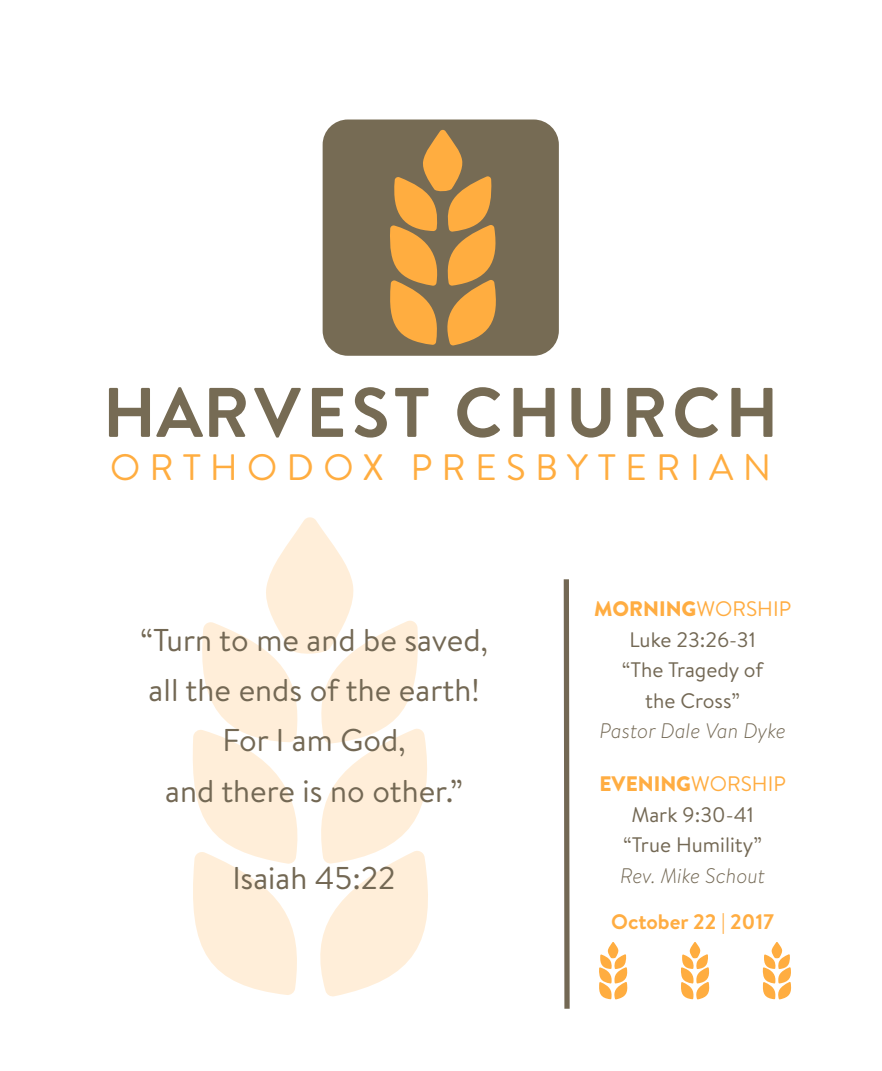
<style>
.page{position:relative;width:882px;height:1071px;background:#fff}
.page>*{position:absolute;margin:0;border:0;box-sizing:border-box;transform-origin:0 0}
.t1{font:700 70px "Brandon Grotesque";letter-spacing:.07em;color:#766b54}
.t2{font:36.75px "Brandon Grotesque";letter-spacing:.25em;color:#ffad40}
.t3{font:31.5px/50.1px "Brandon Text";color:#736854;text-align:center}
.t4{font:21px/30.4px "Brandon Text";color:#736854;text-align:center}
.t5{font:italic 300 21px "Brandon Text";color:#736854}
.t6{font:700 21px "Brandon Text";color:#ffad42}
.s1{font-weight:900;color:#ffad42}
.s2{color:#ffad42}
</style>
<div class="page">
<svg style="left:193px;top:517px;width:235px;height:479px"></svg>
<svg style="left:563px;top:579px;width:7px;height:430px;background:#958d7e"></svg>
<div style="left:323px;top:120px;width:236px;height:236px;background:#766b54;border-radius:25px"></div>
<svg style="left:390px;top:129px;width:106px;height:217px"></svg>
<svg style="left:599px;top:942px;width:29px;height:58px"></svg>
<svg style="left:681px;top:942px;width:29px;height:58px"></svg>
<svg style="left:762px;top:942px;width:30px;height:58px"></svg>
<h1 class="t1" style="left:103px;top:388px;width:678px">HARVEST CHURCH</h1>
<h2 class="t2" style="left:110px;top:454px;width:663px">ORTHODOX PRESBYTERIAN</h2>
<h3 class="t3" style="left:140px;top:619px;width:350px">“Turn to me and be saved, all the ends of the earth!<br>For I am God,<br>and there is no other.”</h3>
<h3 class="t3" style="left:233px;top:857px;width:165px">Isaiah 45:22</h3>
<p class="t4" style="left:594px;top:596px;width:198px"><span class="s1">MORNING</span><span class="s2">WORSHIP<br></span>Luke 23:26-31<br>“The Tragedy of<br>the Cross”</p>
<p class="t5" style="left:599px;top:723px;width:188px">Pastor Dale Van Dyke</p>
<p class="t4" style="left:599px;top:771px;width:188px"><span class="s1">EVENING</span><span class="s2">WORSHIP<br></span>Mark 9:30-41<br>“True Humility”</p>
<p class="t5" style="left:620px;top:868px;width:146px">Rev. Mike Schout</p>
<p class="t6" style="left:611px;top:914px;width:164px">October 22 | 2017</p>
</div>
